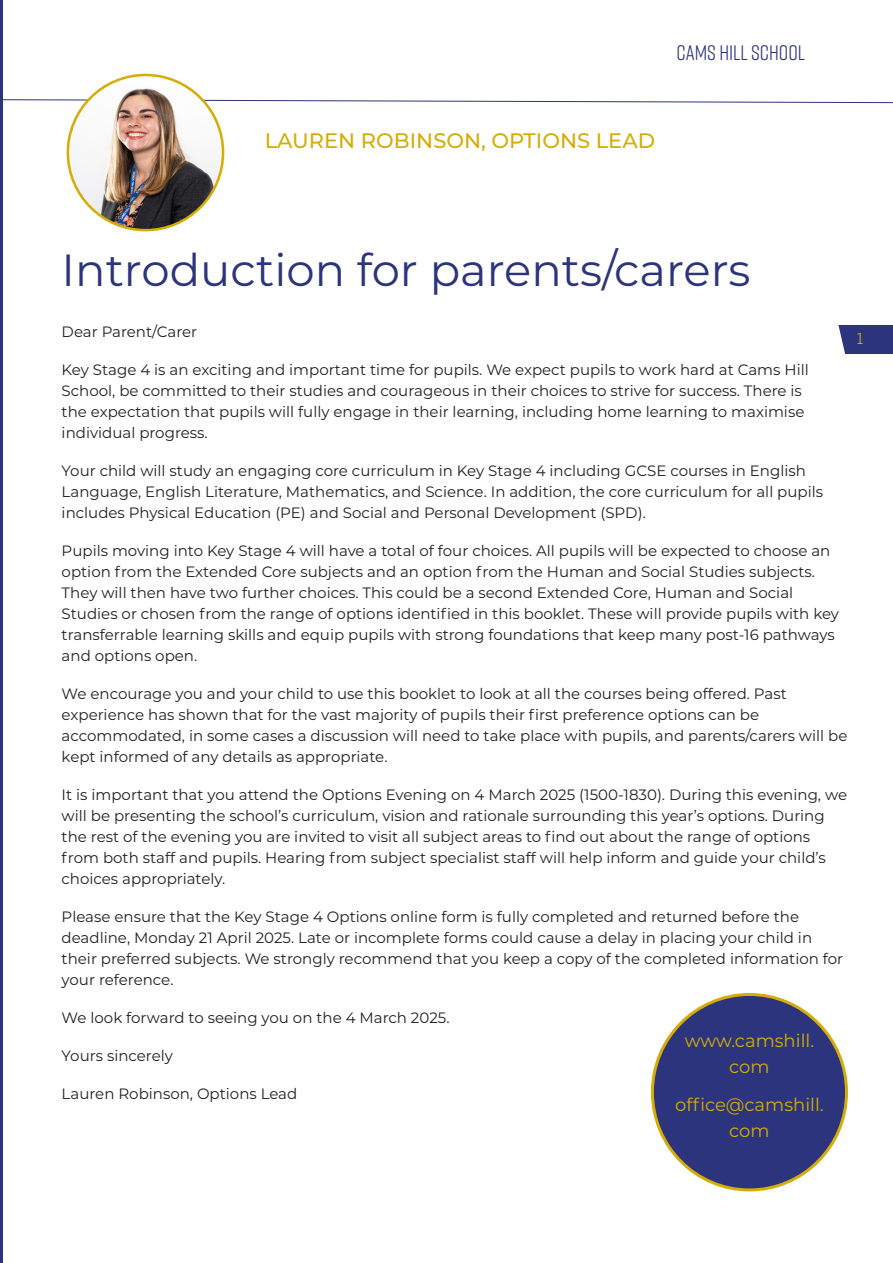
<style>
.page{position:relative;width:893px;height:1263px;background:#fff}
.page>*{position:absolute;margin:0;border:0;box-sizing:border-box;transform-origin:0 0}
.Heading_A{font:45px "Montserrat";color:#2b347c}
.Running_Head{font:500 21px "Montserrat";color:#d6ad07}
.t1{font:21px "Rift Soft";color:#2b347c}
.Body{font:18px/25.5px "Montserrat";color:#d6ad07;text-align:center}
.Body-2{font:15px/21px "Montserrat";color:#231f20}
.t2{font:15px "Benton Sans";color:#d6ad07}
</style>
<div class="page">
<svg style="left:2px;top:96px;width:891px;height:7px"></svg>
<div style="left:789px;top:325px;width:104px;height:29px;background:#2b347c"></div>
<div style="left:789px;top:325px;width:56px;height:29px;background:#fff"></div>
<hr style="left:0;top:0;width:2px;height:1263px;background:#2b347c">
<div style="left:652px;top:994px;width:194px;height:196px;background:#2b347c;border-radius:50%"></div>
<img style="left:68px;top:75px;width:155px;height:155px;border-radius:78px">
<div style="left:67px;top:74px;width:157px;height:157px;border:3px solid #d6ad07;border-radius:50%"></div>
<h2 class="t1" style="left:677px;top:38px;width:130px">CAMS HILL SCHOOL</h2>
<p class="Running_Head" style="left:265px;top:126px;width:392px">LAUREN ROBINSON, OPTIONS LEAD</p>
<p class="Heading_A" style="left:62px;top:239px;width:690px">Introduction for parents/carers</p>
<p class="Body-2" style="left:62px;top:320px;width:137px">Dear Parent/Carer</p>
<p class="Body-2" style="left:62px;top:358px;width:749px">Key Stage 4 is an exciting and important time for pupils. We expect pupils to work hard at Cams Hill School, be committed to their studies and courageous in their choices to strive for success. There is the expectation that pupils will fully engage in their learning, including home learning to maximise individual progress.</p>
<p class="Body-2" style="left:62px;top:459px;width:763px">Your child will study an engaging core curriculum in Key Stage 4 including GCSE courses in English<br>Language, English Literature, Mathematics, and Science. In addition, the core curriculum for all pupils includes Physical Education (PE) and Social and Personal Development (SPD).</p>
<p class="Body-2" style="left:62px;top:539px;width:779px">Pupils moving into Key Stage 4 will have a total of four choices. All pupils will be expected to choose an option from the Extended Core subjects and an option from the Human and Social Studies subjects.<br>They will then have two further choices. This could be a second Extended Core, Human and Social Studies or chosen from the range of options identified in this booklet. These will provide pupils with key transferrable learning skills and equip pupils with strong foundations that keep many post-16 pathways and options open.</p>
<p class="Body-2" style="left:62px;top:682px;width:787px">We encourage you and your child to use this booklet to look at all the courses being offered. Past experience has shown that for the vast majority of pupils their first preference options can be accommodated, in some cases a discussion will need to take place with pupils, and parents/carers will be kept informed of any details as appropriate.</p>
<p class="Body-2" style="left:62px;top:783px;width:787px">It is important that you attend the Options Evening on 4 March 2025 (1500-1830). During this evening, we will be presenting the school’s curriculum, vision and rationale surrounding this year’s options. During the rest of the evening you are invited to visit all subject areas to find out about the range of options from both staff and pupils. Hearing from subject specialist staff will help inform and guide your child’s choices appropriately.</p>
<p class="Body-2" style="left:62px;top:905px;width:783px">Please ensure that the Key Stage 4 Options online form is fully completed and returned before the deadline, Monday 21 April 2025. Late or incomplete forms could cause a delay in placing your child in their preferred subjects. We strongly recommend that you keep a copy of the completed information for your reference.</p>
<p class="Body-2" style="left:62px;top:1006px;width:389px">We look forward to seeing you on the 4 March 2025.</p>
<p class="Body-2" style="left:62px;top:1044px;width:113px">Yours sincerely</p>
<p class="Body-2" style="left:62px;top:1082px;width:237px">Lauren Robinson, Options Lead</p>
<p class="Body" style="left:685px;top:1027px;width:131px">www.camshill. com</p>
<p class="Body" style="left:675px;top:1091px;width:150px">office@camshill. com</p>
<p class="t2" style="left:857px;top:330px;width:8px">1</p>
</div>
